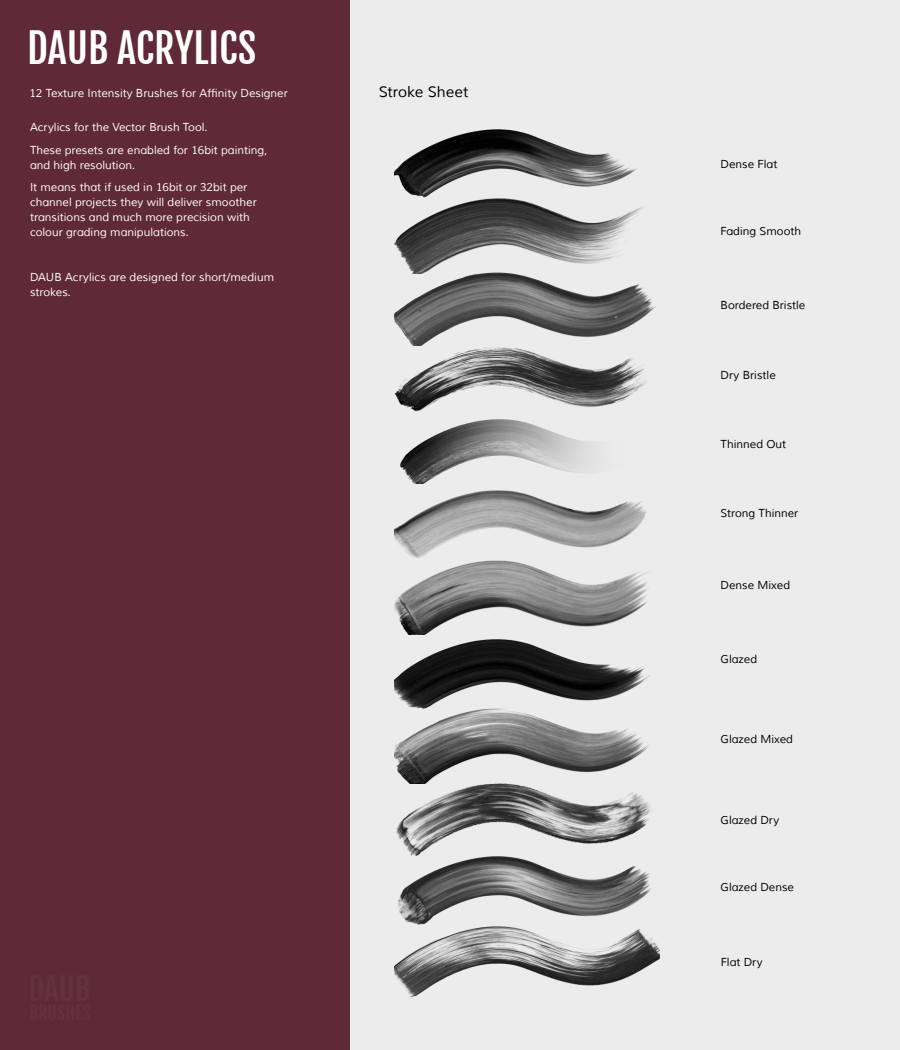
<style>
.page{position:relative;width:900px;height:1050px;background:#ececec}
.page>*{position:absolute;margin:0;border:0;box-sizing:border-box;transform-origin:0 0}
.t1{font:40px "Fjalla One";color:#fff}
.t2{font:15px "font 000000001 e 38 f 8 a 8";color:#000}
.t3{font:11.25px/15px "font 000000001 e 38 f 8 a 8";color:#fff}
.t4{font:11.25px "font 000000001 e 38 f 8 a 8";color:#000}
</style>
<div class="page">
<div style="left:0;top:0;width:350px;height:1050px;background:#5f2938"></div>
<img style="left:395px;top:129px;width:243px;height:68px">
<img style="left:395px;top:197px;width:247px;height:74px">
<img style="left:395px;top:271px;width:261px;height:70px">
<img style="left:395px;top:341px;width:252px;height:70px">
<img style="left:400px;top:419px;width:193px;height:65px">
<img style="left:395px;top:490px;width:252px;height:68px">
<img style="left:395px;top:560px;width:256px;height:147px">
<img style="left:395px;top:707px;width:254px;height:76px">
<img style="left:396px;top:783px;width:257px;height:72px">
<img style="left:398px;top:857px;width:253px;height:65px">
<img style="left:395px;top:922px;width:265px;height:76px">
<h1 class="t1" style="left:27px;top:23px;width:231px">DAUB ACRYLICS</h1>
<p class="t3" style="left:29px;top:85px;width:260px">12 Texture Intensity Brushes for Affinity Designer</p>
<h2 class="t2" style="left:379px;top:82px;width:91px">Stroke Sheet</h2>
<p class="t3" style="left:30px;top:117px;width:239px;line-height:22.5px">Acrylics for the Vector Brush Tool.<br>These presets are enabled for 16bit painting,</p>
<p class="t3" style="left:30px;top:154px;width:219px;line-height:22.5px">and high resolution.<br>It means that if used in 16bit or 32bit per</p>
<p class="t3" style="left:30px;top:195px;width:228px">channel projects they will deliver smoother transitions and much more precision with colour grading manipulations.</p>
<p class="t3" style="left:30px;top:270px;width:246px">DAUB Acrylics are designed for short/medium strokes.</p>
<p class="t4" style="left:721px;top:157px;width:58px">Dense Flat</p>
<p class="t4" style="left:721px;top:224px;width:82px">Fading Smooth</p>
<p class="t4" style="left:721px;top:299px;width:86px">Bordered Bristle</p>
<p class="t4" style="left:721px;top:368px;width:57px">Dry Bristle</p>
<p class="t4" style="left:721px;top:437px;width:67px">Thinned Out</p>
<p class="t4" style="left:721px;top:506px;width:79px">Strong Thinner</p>
<p class="t4" style="left:721px;top:578px;width:71px">Dense Mixed</p>
<p class="t4" style="left:721px;top:652px;width:38px">Glazed</p>
<p class="t4" style="left:721px;top:732px;width:74px">Glazed Mixed</p>
<p class="t4" style="left:721px;top:814px;width:60px">Glazed Dry</p>
<p class="t4" style="left:721px;top:880px;width:75px">Glazed Dense</p>
<p class="t4" style="left:721px;top:955px;width:43px">Flat Dry</p>
</div>
